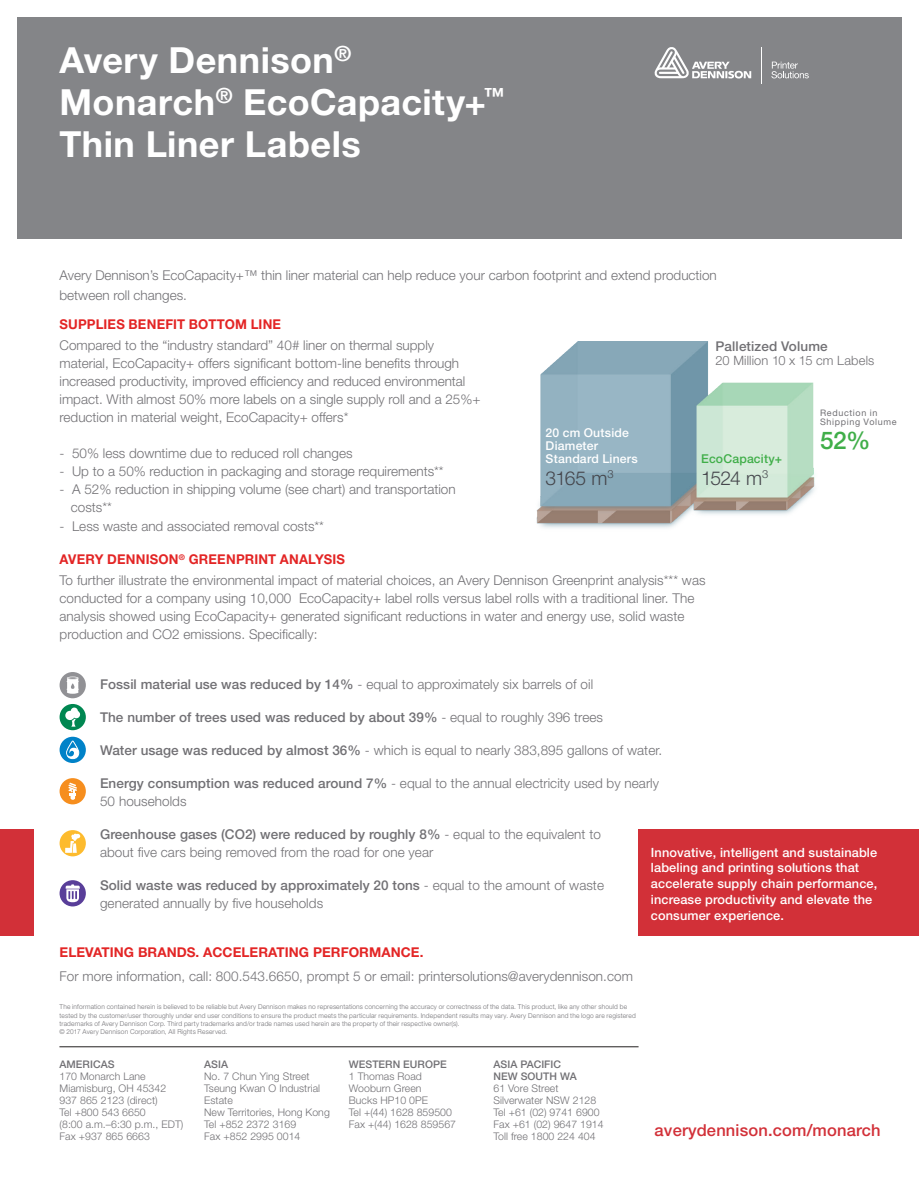
<style>
.page{position:relative;width:919px;height:1187px;background:#fff}
.page>*{position:absolute;margin:0;border:0;box-sizing:border-box;transform-origin:0 0}
.t1{font:700 36px/42px "Helvetica Neue LT Std";letter-spacing:.015em;color:#fff}
.t2{font:500 24.45px "Helvetica Neue LT Std";color:#40ae49}
.t3{font:300 19.2px "Helvetica Neue LT Std";letter-spacing:-.055em;color:#45464c}
.t4{font:500 16.5px "Helvetica Neue LT Std";letter-spacing:.01em;color:#d23038}
.t5{font:300 13.5px/18px "Helvetica Neue LT Std";color:#717074}
.t6{font:500 13.5px "Helvetica Neue LT Std";letter-spacing:.005em;color:#717074}
.t7{font:700 13.5px "Helvetica Neue LT Std";letter-spacing:.005em;color:#e32525}
.t8{font:300 12.9px "Helvetica Neue LT Std";letter-spacing:.01em;color:#717074}
.t9{font:500 12.75px/15.8px "Helvetica Neue LT";letter-spacing:.01em;color:#fff}
.t10{font:500 12.15px/12.9px "Helvetica Neue LT Std";letter-spacing:.015em;color:#fff}
.t11{font:500 12.15px "Helvetica Neue LT Std";letter-spacing:.015em;color:#40ae49}
.t12{font:300 10.5px/12px "Helvetica Neue LT";letter-spacing:.005em;color:#717074}
.t13{font:500 10.5px/12px "Helvetica Neue LT";letter-spacing:.005em;color:#717074}
.t14{font:9px/9px "Helvetica Neue LT Std";letter-spacing:.07em;color:#717074}
.t15{font:300 6.75px/8.2px "Helvetica Neue LT";letter-spacing:.025em;color:#717074}
.s1{font-weight:700;color:#e32525}
.s2{font-weight:500}
.s3{font-weight:300}
</style>
<div class="page">
<div style="left:17px;top:17px;width:884px;height:221px;background:#848588"></div>
<div style="left:0;top:829px;width:33px;height:106px;background:#d23038"></div>
<div style="left:638px;top:829px;width:280px;height:106px;background:#d23038"></div>
<svg style="left:771px;top:62px;width:37px;height:16px"></svg>
<hr style="left:761px;top:47px;width:1px;height:37px;background:#fff">
<svg style="left:654px;top:47px;width:97px;height:32px"></svg>
<img style="left:536px;top:341px;width:279px;height:187px">
<hr style="left:59px;top:1046px;width:579px;height:1px;background:#231f20">
<div style="left:60px;top:672px;width:26px;height:26px;background:#919195;border-radius:50%"></div>
<svg style="left:67px;top:676px;width:12px;height:17px"></svg>
<div style="left:60px;top:704px;width:26px;height:26px;background:#008751;border-radius:50%"></div>
<svg style="left:65px;top:707px;width:15px;height:19px"></svg>
<div style="left:60px;top:736px;width:26px;height:27px;background:#0082c8;border-radius:50%"></div>
<svg style="left:66px;top:740px;width:13px;height:19px"></svg>
<div style="left:60px;top:778px;width:26px;height:26px;background:#f68e1e;border-radius:50%"></div>
<svg style="left:68px;top:782px;width:9px;height:17px"></svg>
<svg style="left:60px;top:830px;width:26px;height:26px"></svg>
<svg style="left:65px;top:833px;width:15px;height:19px"></svg>
<div style="left:60px;top:880px;width:26px;height:26px;background:#593e99;border-radius:50%"></div>
<svg style="left:66px;top:884px;width:14px;height:18px"></svg>
<h1 class="t1" style="left:60px;top:38px;width:446px">Avery Dennison<sup>®<br></sup>Monarch<sup>®</sup> EcoCapacity+<sup>™<br></sup>Thin Liner Labels</h1>
<p class="t5" style="left:60px;top:265px;width:658px;line-height:20.2px">Avery Dennison’s EcoCapacity+™ thin liner material can help reduce your carbon footprint and extend production between roll changes.</p>
<p class="t7" style="left:60px;top:315px;width:223px">SUPPLIES BENEFIT BOTTOM LINE</p>
<p class="t5" style="left:60px;top:336px;width:422px">Compared to the “industry standard” 40# liner on thermal supply material, EcoCapacity+ offers significant bottom-line benefits through increased productivity, improved efficiency and reduced environmental impact. With almost 50% more labels on a single supply roll and a 25%+ reduction in material weight, EcoCapacity+ offers*</p>
<p class="t5" style="left:60px;top:443px;width:294px">- 50% less downtime due to reduced roll changes</p>
<p class="t5" style="left:60px;top:461px;width:385px">- Up to a 50% reduction in packaging and storage requirements**</p>
<p class="t5" style="left:71px;top:479px;width:386px;text-indent:-11px">- A 52% reduction in shipping volume (see chart) and transportation costs**</p>
<p class="t5" style="left:60px;top:517px;width:266px">- Less waste and associated removal costs**</p>
<p class="t5" style="left:60px;top:549px;width:647px;line-height:21px"><span class="s1">AVERY DENNISON</span><sup>®</sup> <span class="s1">GREENPRINT ANALYSIS<br></span>To further illustrate the environmental impact of material choices, an Avery Dennison Greenprint analysis*** was</p>
<p class="t5" style="left:60px;top:589px;width:636px">conducted for a company using 10,000 EcoCapacity+ label rolls versus label rolls with a traditional liner. The analysis showed using EcoCapacity+ generated significant reductions in water and energy use, solid waste production and CO2 emissions. Specifically:</p>
<p class="t5" style="left:100px;top:674px;width:494px"><span class="s2">Fossil material use was reduced by 14%</span> - equal to approximately six barrels of oil</p>
<p class="t6" style="left:100px;top:708px;width:504px">The number of trees used was reduced by about 39% <span class="s3">- equal to roughly 396 trees</span></p>
<p class="t5" style="left:100px;top:740px;width:563px"><span class="s2">Water usage was reduced by almost 36%</span> - which is equal to nearly 383,895 gallons of water.</p>
<p class="t5" style="left:100px;top:773px;width:560px"><span class="s2">Energy consumption was reduced around 7%</span> - equal to the annual electricity used by nearly<br>50 households</p>
<p class="t5" style="left:100px;top:824px;width:502px"><span class="s2">Greenhouse gases (CO2) were reduced by roughly 8%</span> - equal to the equivalent to about five cars being removed from the road for one year</p>
<p class="t5" style="left:100px;top:875px;width:505px"><span class="s2">Solid waste was reduced by approximately 20 tons</span> - equal to the amount of waste generated annually by five households</p>
<p class="t7" style="left:60px;top:944px;width:365px">ELEVATING BRANDS. ACCELERATING PERFORMANCE.</p>
<p class="t5" style="left:60px;top:966px;width:575px">For more information, call: 800.543.6650, prompt 5 or email: printersolutions@averydennison.com</p>
<p class="t6" style="left:715px;top:338px;width:114px">Palletized Volume</p>
<p class="t8" style="left:715px;top:352px;width:160px">20 Million 10 x 15 cm Labels</p>
<p class="t14" style="left:820px;top:408px;width:78px">Reduction in<br>Shipping Volume</p>
<h2 class="t2" style="left:820px;top:425px;width:52px">52%</h2>
<p class="t10" style="left:545px;top:426px;width:94px">20 cm Outside<br>Diameter<br>Standard Liners</p>
<h3 class="t3" style="left:545px;top:466px;width:70px">3165 m<sup>3</sup></h3>
<p class="t11" style="left:701px;top:451px;width:82px">EcoCapacity+</p>
<h3 class="t3" style="left:701px;top:466px;width:69px">1524 m<sup>3</sup></h3>
<p class="t9" style="left:651px;top:844px;width:228px">Innovative, intelligent and sustainable labeling and printing solutions that accelerate supply chain performance, increase productivity and elevate the consumer experience.</p>
<p class="t15" style="left:60px;top:1002px;width:577px">The information contained herein is believed to be reliable but Avery Dennison makes no representations concerning the accuracy or correctness of the data. This product, like any other should be tested by the customer/user thoroughly under end user conditions to ensure the product meets the particular requirements. Independent results may vary. Avery Dennison and the logo are registered trademarks of Avery Dennison Corp. Third party trademarks and/or trade names used herein are the property of their respective owner(s).<br>© 2017 Avery Dennison Corporation, All Rights Reserved.</p>
<p class="t13" style="left:60px;top:1057px;width:56px">AMERICAS</p>
<p class="t12" style="left:60px;top:1069px;width:125px">170 Monarch Lane<br>Miamisburg, OH 45342<br>937 865 2123 (direct)<br>Tel +800 543 6650<br>(8:00 a.m.–6:30 p.m., EDT)<br>Fax +937 865 6663</p>
<p class="t13" style="left:204px;top:1057px;width:25px">ASIA</p>
<p class="t12" style="left:204px;top:1069px;width:127px">No. 7 Chun Ying Street<br>Tseung Kwan O Industrial<br>Estate<br>New Territories, Hong Kong<br>Tel +852 2372 3169<br>Fax +852 2995 0014</p>
<p class="t13" style="left:349px;top:1057px;width:99px">WESTERN EUROPE</p>
<p class="t12" style="left:349px;top:1069px;width:109px">1 Thomas Road<br>Wooburn Green<br>Bucks HP10 0PE<br>Tel +(44) 1628 859500<br>Fax +(44) 1628 859567</p>
<p class="t13" style="left:493px;top:1057px;width:85px">ASIA PACIFIC<br>NEW SOUTH WA</p>
<p class="t12" style="left:493px;top:1081px;width:112px">61 Vore Street<br>Silverwater NSW 2128<br>Tel +61 (02) 9741 6900<br>Fax +61 (02) 9647 1914<br>Toll free 1800 224 404</p>
<p class="t4" style="left:654px;top:1120px;width:227px">averydennison.com/monarch</p>
</div>
